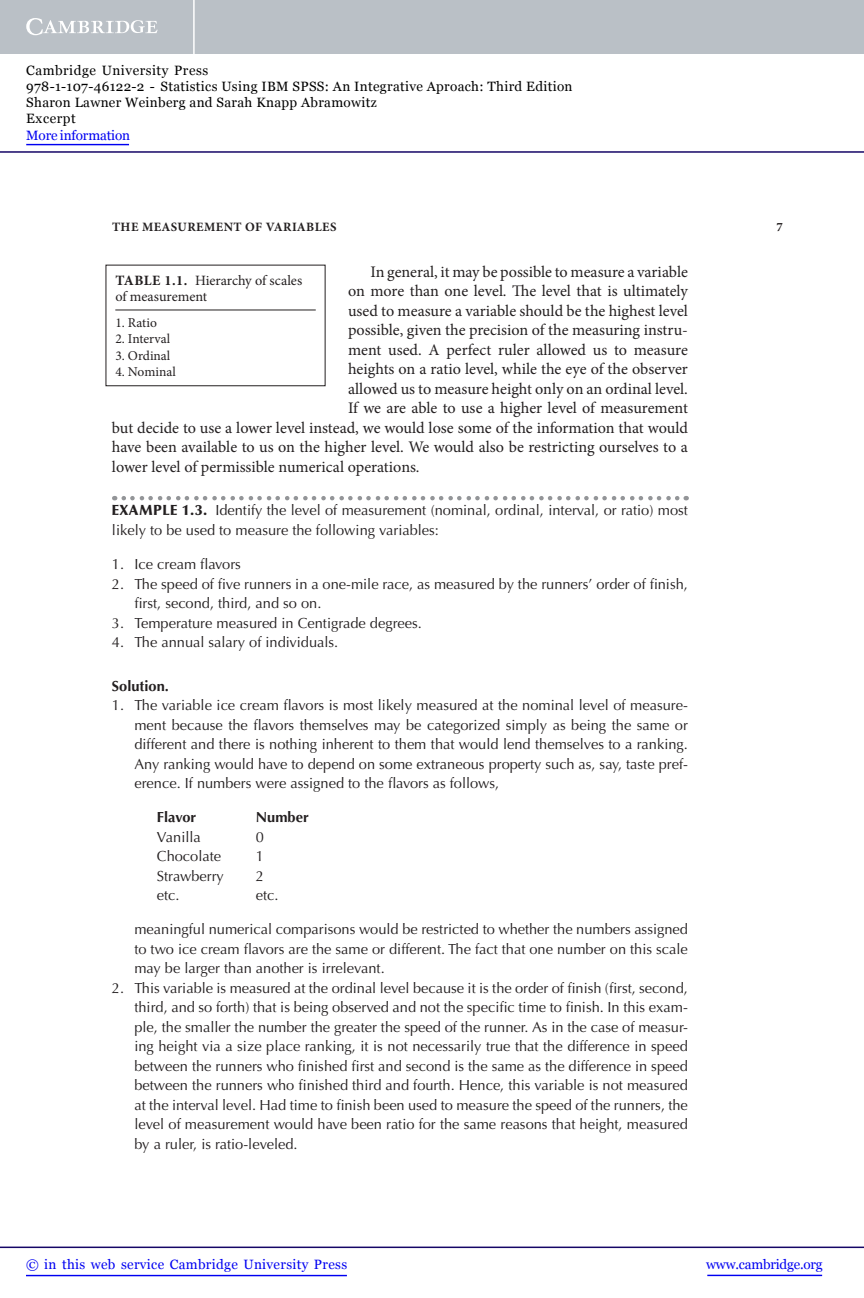
<style>
.page{position:relative;width:864px;height:1298px;background:#fff}
.page>*{position:absolute;margin:0;border:0;box-sizing:border-box;transform-origin:0 0}
.t1{font:16.2px "Minion Pro";color:#231f20}
.t2{font:14.7px/19.5px "Optima LT Std";color:#231f20;text-align:justify}
.t3{font:700 14.7px "Optima LT Std";color:#231f20}
.t4{font:14.25px/16.5px "Minion Pro";letter-spacing:-.005em;color:#231f20}
.t5{font:13.5px/16.2px "Georgia";letter-spacing:.025em;color:#000}
.t6{font:13.5px "Georgia";letter-spacing:.025em;color:#0000f1}
.t7{font:13.5px "Minion Pro";color:#231f20}
.t8{font:13.5px "Georgia";letter-spacing:-.015em;color:#0000f1}
.t9{font:13.5px "Georgia";letter-spacing:-.01em;color:#0000f1}
.t10{font:700 12.75px "Minion Pro";letter-spacing:.035em;color:#231f20}
.s1{font-weight:900}
.s2{font-weight:700}
</style>
<div class="page">
<svg style="left:124px;top:496px;width:563px;height:4px"></svg>
<hr style="left:115px;top:309px;width:201px;height:1px;background:#231f20">
<div style="left:106px;top:265px;width:220px;height:121px;border:1px solid #231f20"></div>
<div style="left:0;top:0;width:864px;height:54px;background:#bac0c6"></div>
<svg style="left:26px;top:18px;width:132px;height:17px"></svg>
<hr style="left:193px;top:0;width:2px;height:54px;background:#fff">
<hr style="left:0;top:151px;width:864px;height:2px;background:#150666">
<hr style="left:707px;top:1274px;width:115px;height:2px;background:#0000f1">
<hr style="left:0;top:1246px;width:864px;height:2px;background:#150666">
<hr style="left:26px;top:1274px;width:321px;height:2px;background:#0000f1">
<hr style="left:26px;top:144px;width:103px;height:1px;background:#0000f1">
<p class="t5" style="left:26px;top:62px;width:548px">Cambridge University Press<br>978-1-107-46122-2 - Statistics Using IBM SPSS: An Integrative Aproach: Third Edition Sharon Lawner Weinberg and Sarah Knapp Abramowitz<br>Excerpt</p>
<p class="t9" style="left:26px;top:127px;width:105px">More information</p>
<p class="t10" style="left:112px;top:218px;width:226px">THE MEASUREMENT OF VARIABLES</p>
<p class="t10" style="left:777px;top:218px;width:8px">7</p>
<p class="t1" style="left:370px;top:261px;width:319px">In general, it may be possible to measure a variable</p>
<p class="t1" style="left:348px;top:280px;width:341px">on more than one level. The level that is ultimately</p>
<p class="t1" style="left:348px;top:300px;width:341px">used to measure a variable should be the highest level</p>
<p class="t1" style="left:348px;top:319px;width:341px">possible, given the precision of the measuring instru-</p>
<p class="t1" style="left:348px;top:339px;width:341px">ment used. A perfect ruler allowed us to measure</p>
<p class="t1" style="left:348px;top:358px;width:341px">heights on a ratio level, while the eye of the observer</p>
<p class="t1" style="left:348px;top:378px;width:341px">allowed us to measure height only on an ordinal level.</p>
<p class="t1" style="left:348px;top:397px;width:341px">If we are able to use a higher level of measurement</p>
<p class="t1" style="left:112px;top:417px;width:578px">but decide to use a lower level instead, we would lose some of the information that would</p>
<p class="t1" style="left:112px;top:436px;width:577px">have been available to us on the higher level. We would also be restricting ourselves to a</p>
<p class="t1" style="left:112px;top:456px;width:309px">lower level of permissible numerical operations.</p>
<p class="t2" style="left:112px;top:501px;width:578px"><span class="s1">EXAMPLE 1.3.</span> Identify the level of measurement (nominal, ordinal, interval, or ratio) most likely to be used to measure the following variables:</p>
<p class="t2" style="left:112px;top:555px;width:131px">1. Ice cream flavors</p>
<p class="t2" style="left:134px;top:574px;width:555px;text-indent:-22px">2. The speed of five runners in a one-mile race, as measured by the runners’ order of finish, first, second, third, and so on.</p>
<p class="t2" style="left:112px;top:613px;width:311px">3. Temperature measured in Centigrade degrees.</p>
<p class="t2" style="left:112px;top:633px;width:228px">4. The annual salary of individuals.</p>
<p class="t3" style="left:112px;top:677px;width:58px">Solution.</p>
<p class="t2" style="left:134px;top:696px;width:555px;text-indent:-22px">1. The variable ice cream flavors is most likely measured at the nominal level of measure&shy;ment because the flavors themselves may be categorized simply as being the same or different and there is nothing inherent to them that would lend themselves to a ranking.<br>Any ranking would have to depend on some extraneous property such as, say, taste pref&shy;erence. If numbers were assigned to the flavors as follows,</p>
<p class="t3" style="left:157px;top:808px;width:41px">Flavor</p>
<p class="t3" style="left:256px;top:808px;width:54px">Number</p>
<p class="t2" style="left:157px;top:827px;width:45px">Vanilla</p>
<p class="t2" style="left:256px;top:827px;width:10px">0</p>
<p class="t2" style="left:157px;top:846px;width:66px">Chocolate</p>
<p class="t2" style="left:256px;top:846px;width:10px">1</p>
<p class="t2" style="left:157px;top:866px;width:68px">Strawberry</p>
<p class="t2" style="left:256px;top:866px;width:10px">2</p>
<p class="t2" style="left:157px;top:885px;width:24px">etc.</p>
<p class="t2" style="left:256px;top:885px;width:24px">etc.</p>
<p class="t2" style="left:134px;top:919px;width:555px">meaningful numerical comparisons would be restricted to whether the numbers assigned to two ice cream flavors are the same or different. The fact that one number on this scale may be larger than another is irrelevant.</p>
<p class="t2" style="left:134px;top:978px;width:555px;text-indent:-22px">2. This variable is measured at the ordinal level because it is the order of finish (first, second, third, and so forth) that is being observed and not the specific time to finish. In this exam&shy;ple, the smaller the number the greater the speed of the runner. As in the case of measur&shy;ing height via a size place ranking, it is not necessarily true that the difference in speed between the runners who finished first and second is the same as the difference in speed between the runners who finished third and fourth. Hence, this variable is not measured at the interval level. Had time to finish been used to measure the speed of the runners, the level of measurement would have been ratio for the same reasons that height, measured by a ruler, is ratio-leveled.</p>
<p class="t4" style="left:115px;top:272px;width:188px"><span class="s2">TABLE 1.1.</span> Hierarchy of scales of measurement</p>
<p class="t7" style="left:115px;top:313px;width:43px">1. Ratio</p>
<p class="t7" style="left:115px;top:330px;width:56px">2. Interval</p>
<p class="t7" style="left:115px;top:346px;width:57px">3. Ordinal</p>
<p class="t7" style="left:115px;top:363px;width:62px">4. Nominal</p>
<p class="t6" style="left:26px;top:1256px;width:323px">© in this web service Cambridge University Press</p>
<p class="t8" style="left:706px;top:1256px;width:118px">www.cambridge.org</p>
</div>
